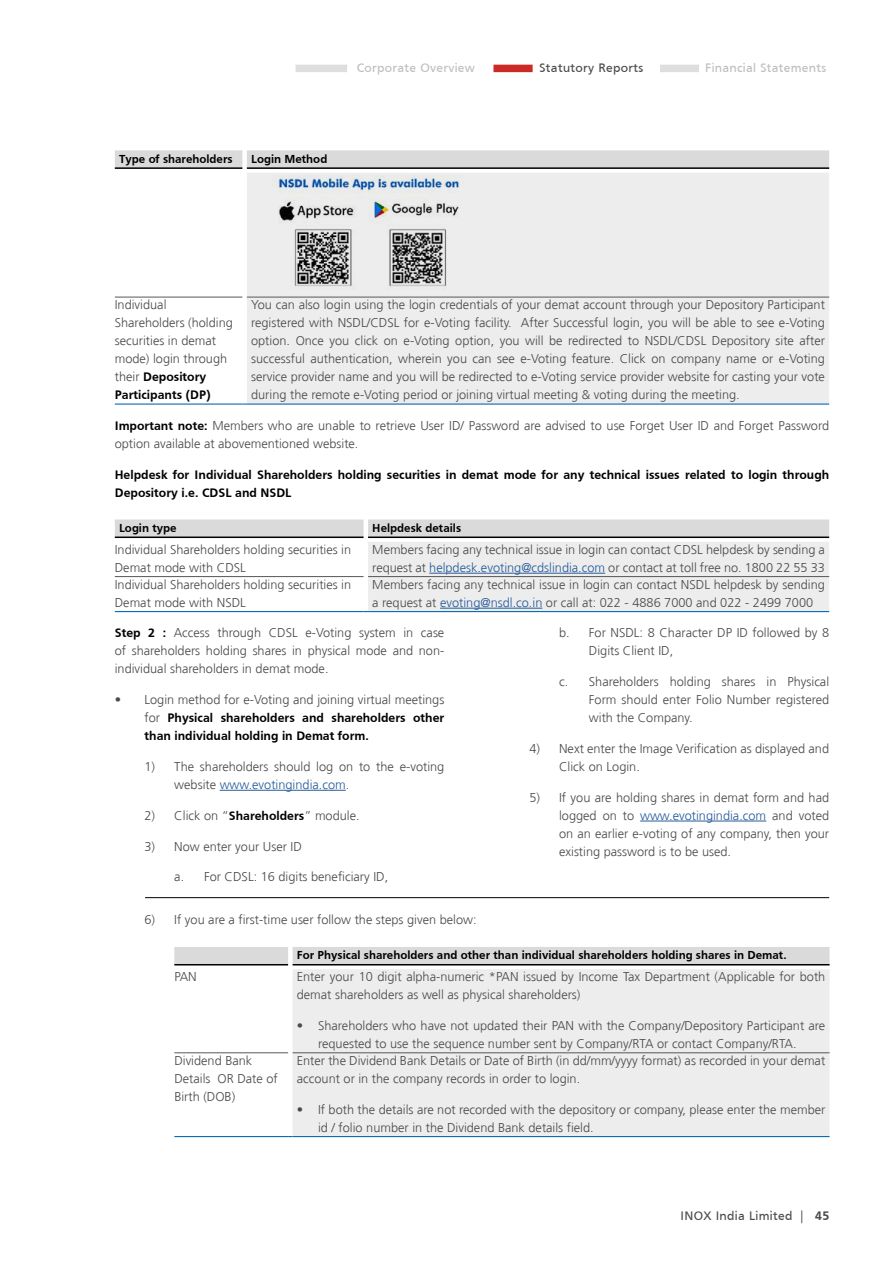
<style>
.page{position:relative;width:893px;height:1263px;background:#fff}
.page>*{position:absolute;margin:0;border:0;box-sizing:border-box;transform-origin:0 0}
.t1{font:300 12.75px/18px "Frutiger";color:#4a4a49}
.t2{font:700 12.75px/18px "Frutiger";color:#000}
.t3{font:12.75px "Frutiger";letter-spacing:.025em;color:#bebebe}
.t4{font:12.75px "Frutiger";letter-spacing:.025em;color:#4a4a49}
.t5{font:700 12px "Frutiger";color:#000}
.s1{font-weight:700;color:#000}
.s2{color:#275b9b}
.s3{font-weight:300;color:#4a4a49}
.s4{font-weight:300}
.s5{font-weight:700}
</style>
<div class="page">
<div style="left:115px;top:150px;width:714px;height:18px;background:#dadada"></div>
<div style="left:247px;top:173px;width:582px;height:230px;background:#ededed"></div>
<hr style="left:247px;top:297px;width:582px;height:1px;background:#575756">
<hr style="left:115px;top:297px;width:127px;height:1px;background:#575756">
<hr style="left:115px;top:167px;width:127px;height:2px;background:#000">
<hr style="left:247px;top:167px;width:582px;height:2px;background:#000">
<hr style="left:115px;top:403px;width:127px;height:2px;background:#0d6bb4">
<hr style="left:247px;top:403px;width:582px;height:2px;background:#0d6bb4">
<img style="left:272px;top:176px;width:194px;height:116px">
<svg style="left:115px;top:519px;width:714px;height:93px"></svg>
<hr style="left:115px;top:576px;width:249px;height:1px;background:#575756">
<hr style="left:115px;top:536px;width:249px;height:2px;background:#000">
<hr style="left:368px;top:536px;width:461px;height:2px;background:#000">
<hr style="left:115px;top:611px;width:249px;height:1px;background:#0d6bb4">
<hr style="left:368px;top:611px;width:461px;height:1px;background:#0d6bb4">
<hr style="left:429px;top:573px;width:176px;height:1px;background:#275b9b">
<hr style="left:440px;top:608px;width:102px;height:1px;background:#275b9b">
<div style="left:174px;top:947px;width:656px;height:18px;background:#dadada"></div>
<div style="left:293px;top:969px;width:537px;height:167px;background:#ededed"></div>
<hr style="left:293px;top:1052px;width:537px;height:1px;background:#575756">
<hr style="left:174px;top:1052px;width:114px;height:1px;background:#575756">
<hr style="left:174px;top:964px;width:114px;height:1px;background:#000">
<hr style="left:293px;top:964px;width:537px;height:1px;background:#000">
<hr style="left:174px;top:1136px;width:114px;height:1px;background:#0d6bb4">
<hr style="left:293px;top:1136px;width:537px;height:1px;background:#0d6bb4">
<hr style="left:220px;top:790px;width:126px;height:1px;background:#275b9b">
<hr style="left:640px;top:821px;width:126px;height:1px;background:#275b9b">
<hr style="left:145px;top:897px;width:684px;height:1px;background:#000">
<div style="left:493px;top:65px;width:40px;height:7px;background:#cb2a27"></div>
<div style="left:296px;top:65px;width:51px;height:7px;background:#dedede"></div>
<div style="left:660px;top:65px;width:39px;height:7px;background:#dedede"></div>
<p class="t3" style="left:357px;top:61px;width:120px">Corporate Overview</p>
<p class="t4" style="left:540px;top:61px;width:105px">Statutory Reports</p>
<p class="t3" style="left:705px;top:61px;width:122px">Financial Statements</p>
<p class="t5" style="left:119px;top:152px;width:115px">Type of shareholders</p>
<p class="t5" style="left:251px;top:152px;width:78px">Login Method</p>
<p class="t1" style="left:115px;top:296px;width:120px">Individual<br>Shareholders (holding securities in demat mode) login through their <span class="s1">Depository<br>Participants (DP)</span></p>
<p class="t1" style="left:251px;top:296px;width:575px;text-align:justify">You can also login using the login credentials of your demat account through your Depository Participant registered with NSDL/CDSL for e-Voting facility. After Successful login, you will be able to see e-Voting option. Once you click on e-Voting option, you will be redirected to NSDL/CDSL Depository site after successful authentication, wherein you can see e-Voting feature. Click on company name or e-Voting service provider name and you will be redirected to e-Voting service provider website for casting your vote during the remote e-Voting period or joining virtual meeting &amp; voting during the meeting.</p>
<p class="t1" style="left:115px;top:417px;width:716px"><span class="s1">Important note:</span> Members who are unable to retrieve User ID/ Password are advised to use Forget User ID and Forget Password option available at abovementioned website.</p>
<p class="t2" style="left:115px;top:465px;width:716px">Helpdesk for Individual Shareholders holding securities in demat mode for any technical issues related to login through<br>Depository i.e. CDSL and NSDL</p>
<p class="t5" style="left:119px;top:521px;width:59px">Login type</p>
<p class="t5" style="left:372px;top:521px;width:90px">Helpdesk details</p>
<p class="t1" style="left:115px;top:541px;width:238px">Individual Shareholders holding securities in<br>Demat mode with CDSL</p>
<p class="t1" style="left:372px;top:541px;width:454px">Members facing any technical issue in login can contact CDSL helpdesk by sending a request at <span class="s2">helpdesk.evoting@cdslindia.com</span> or contact at toll free no. 1800 22 55 33</p>
<p class="t1" style="left:115px;top:576px;width:238px">Individual Shareholders holding securities in<br>Demat mode with NSDL</p>
<p class="t1" style="left:372px;top:576px;width:454px">Members facing any technical issue in login can contact NSDL helpdesk by sending a request at <span class="s2">evoting@nsdl.co.in</span> or call at: 022 - 4886 7000 and 022 - 2499 7000</p>
<p class="t1" style="left:115px;top:624px;width:331px;text-align:justify"><span class="s1">Step 2 :</span> Access through CDSL e-Voting system in case of shareholders holding shares in physical mode and non&shy;individual shareholders in demat mode.</p>
<p class="t2" style="left:145px;top:691px;width:301px;text-align:justify;text-indent:-30px"><span class="s3">• Login method for e-Voting and joining virtual meetings for</span> Physical shareholders and shareholders other than individual holding in Demat form.</p>
<p class="t1" style="left:174px;top:758px;width:272px;text-indent:-30px">1) The shareholders should log on to the e-voting website <span class="s2">www.evotingindia.com</span>.</p>
<p class="t1" style="left:145px;top:806px;width:217px">2) Click on “<span class="s1">Shareholders</span>” module.</p>
<p class="t1" style="left:145px;top:837px;width:159px">3) Now enter your User ID</p>
<p class="t1" style="left:174px;top:868px;width:215px">a. For CDSL: 16 digits beneficiary ID,</p>
<p class="t1" style="left:145px;top:911px;width:334px">6) If you are a first-time user follow the steps given below:</p>
<p class="t1" style="left:589px;top:624px;width:242px;text-indent:-30px">b. For NSDL: 8 Character DP ID followed by 8<br>Digits Client ID,</p>
<p class="t1" style="left:589px;top:673px;width:242px;text-align:justify;text-indent:-30px">c. Shareholders holding shares in Physical Form should enter Folio Number registered with the Company.</p>
<p class="t1" style="left:559px;top:740px;width:271px;text-indent:-30px">4) Next enter the Image Verification as displayed and<br>Click on Login.</p>
<p class="t1" style="left:559px;top:788px;width:272px;text-align:justify;text-indent:-30px">5) If you are holding shares in demat form and had logged on to <span class="s2">www.evotingindia.com</span> and voted on an earlier e-voting of any company, then your existing password is to be used.</p>
<p class="t5" style="left:297px;top:948px;width:491px">For Physical shareholders and other than individual shareholders holding shares in Demat.</p>
<p class="t1" style="left:174px;top:968px;width:24px">PAN</p>
<p class="t1" style="left:297px;top:968px;width:530px">Enter your 10 digit alpha-numeric *PAN issued by Income Tax Department (Applicable for both demat shareholders as well as physical shareholders)</p>
<p class="t1" style="left:297px;top:1017px;width:530px;text-align:center">• Shareholders who have not updated their PAN with the Company/Depository Participant are requested to use the sequence number sent by Company/RTA or contact Company/RTA.</p>
<p class="t1" style="left:174px;top:1052px;width:105px">Dividend Bank<br>Details OR Date of<br>Birth (DOB)</p>
<p class="t1" style="left:297px;top:1052px;width:530px">Enter the Dividend Bank Details or Date of Birth (in dd/mm/yyyy format) as recorded in your demat account or in the company records in order to login.</p>
<p class="t1" style="left:318px;top:1101px;width:509px;text-indent:-21px">• If both the details are not recorded with the depository or company, please enter the member id / folio number in the Dividend Bank details field.</p>
<p class="t4" style="left:680px;top:1209px;width:150px">INOX India Limited <span class="s4">|</span> <span class="s5">45</span></p>
</div>
